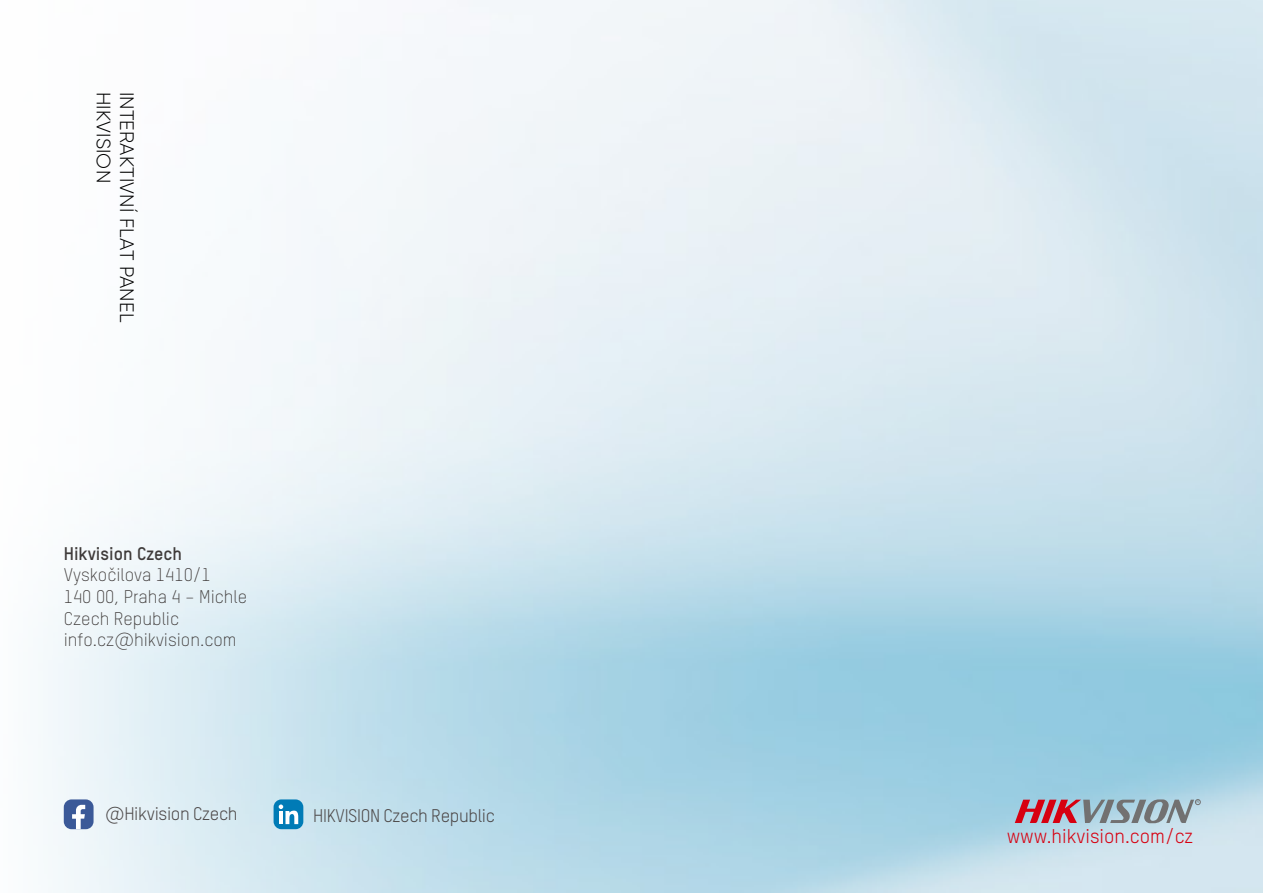
<style>
.page{position:relative;width:1263px;height:893px;background:#fff}
.page>*{position:absolute;margin:0;border:0;box-sizing:border-box;transform-origin:0 0}
.t1{font:300 19.5px "Gilroy";letter-spacing:.01em;color:#000}
.t2{font:19.5px "TSTARPRO";color:#d70010}
.t3{font:300 18px/21.6px "TSTARPRO";color:#3f3b3a}
.t4{font:18px "TSTARPRO";letter-spacing:-.02em;color:#4d4949}
.t5{font:700 18px "TSTARPRO";color:#3f3b3a}
.t6{font:3.9px "Arial";color:#727171}
</style>
<div class="page">
<img style="left:43px;top:0;width:1220px;height:893px">
<svg style="left:1015px;top:799px;width:185px;height:24px;background:#a38f9b"></svg>
<div style="left:64px;top:799px;width:30px;height:30px;background:#3b5998;border-radius:8px"></div>
<svg style="left:72px;top:805px;width:13px;height:24px"></svg>
<div style="left:274px;top:799px;width:29px;height:30px;background:#007bb6;border-radius:8px"></div>
<svg style="left:279px;top:804px;width:19px;height:20px"></svg>
<p class="t1" style="left:116px;top:92px;width:93px;rotate:90deg">HIKVISION</p>
<p class="t1" style="left:139px;top:92px;width:232px;rotate:90deg">INTERAKTIVNÍ FLAT PANEL</p>
<p class="t5" style="left:64px;top:541px;width:120px">Hikvision Czech</p>
<p class="t3" style="left:64px;top:564px;width:185px">Vyskočilova 1410/1<br>140 00, Praha 4 – Michle<br>Czech Republic info.cz@hikvision.com</p>
<p class="t4" style="left:105px;top:802px;width:134px">@Hikvision Czech</p>
<p class="t4" style="left:313px;top:804px;width:183px">HIKVISION Czech Republic</p>
<p class="t6" style="left:1196px;top:799px;width:4px">R</p>
<p class="t2" style="left:1007px;top:823px;width:188px">www.hikvision.com/cz</p>
</div>
